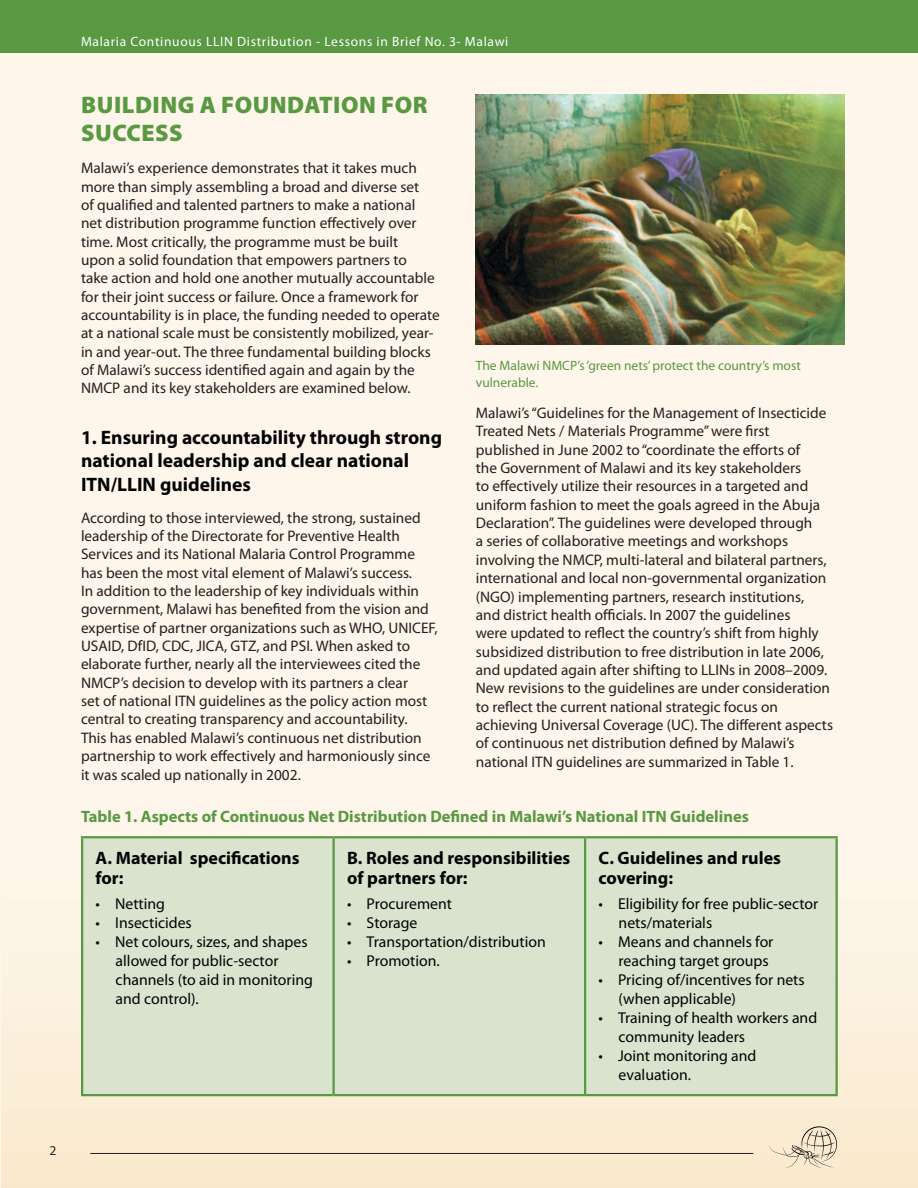
<style>
.page{position:relative;width:918px;height:1188px;background:#fff}
.page>*{position:absolute;margin:0;border:0;box-sizing:border-box;transform-origin:0 0}
.t1{font:900 24px "Myriad Pro";letter-spacing:.02em;color:#589942}
.t2{font:700 19.5px/23.4px "Myriad Pro";color:#020304}
.t3{font:700 18px/19.5px "Myriad Pro";color:#020304}
.t4{font:700 16.5px "Myriad Pro";color:#589942}
.t5{font:15.75px/18.9px "Myriad Pro";color:#020304}
.t6{font:15.3px/18.3px "Myriad Pro";color:#231f20}
.t7{font:13.5px/16.2px "Myriad Pro";color:#589942}
.t8{font:13.5px "Myriad Pro";letter-spacing:.05em;color:#fff}
.t9{font:13.5px "Myriad Pro";color:#231f20}
</style>
<div class="page">
<div style="left:1px;top:21px;width:917px;height:1167px;background:#fef6ea"></div>
<div style="left:2px;top:833px;width:916px;height:355px;background:linear-gradient(to bottom,#fef8ee,#f9eace)"></div>
<div style="left:0;top:0;width:918px;height:52px;background:#589942"></div>
<svg style="left:769px;top:1126px;width:68px;height:43px"></svg>
<hr style="left:90px;top:1153px;width:663px;height:1px;background:#231f20">
<img style="left:476px;top:94px;width:369px;height:251px">
<div style="left:83px;top:838px;width:753px;height:256px;background:#d9e3ce"></div>
<hr style="left:81px;top:836px;width:253px;height:2px;background:#589942">
<hr style="left:81px;top:838px;width:2px;height:256px;background:#589942">
<hr style="left:334px;top:836px;width:251px;height:2px;background:#589942">
<hr style="left:333px;top:838px;width:2px;height:256px;background:#589942">
<hr style="left:585px;top:836px;width:253px;height:2px;background:#589942">
<hr style="left:584px;top:838px;width:2px;height:256px;background:#589942">
<hr style="left:836px;top:838px;width:2px;height:256px;background:#589942">
<hr style="left:81px;top:1094px;width:253px;height:2px;background:#589942">
<hr style="left:334px;top:1094px;width:251px;height:2px;background:#589942">
<hr style="left:585px;top:1094px;width:253px;height:2px;background:#589942">
<p class="t8" style="left:81px;top:33px;width:429px">Malaria Continuous LLIN Distribution - Lessons in Brief No. 3- Malawi</p>
<h1 class="t1" style="left:81px;top:88px;width:47px">BUILDING</h1>
<h1 class="t1" style="left:200px;top:88px;width:86px">A FOUNDATION</h1>
<h1 class="t1" style="left:381px;top:88px;width:31px">FOR</h1>
<h1 class="t1" style="left:81px;top:117px;width:46px">SUCCESS</h1>
<p class="t6" style="left:81px;top:159px;width:360px">Malawi’s experience demonstrates that it takes much more than simply assembling a broad and diverse set<br>of qualified and talented partners to make a national net distribution programme function effectively over time. Most critically, the programme must be built<br>upon a solid foundation that empowers partners to<br>take action and hold one another mutually accountable for their joint success or failure. Once a framework for accountability is in place, the funding needed to operate at a national scale must be consistently mobilized, year&shy;in and year-out. The three fundamental building blocks of Malawi’s success identified again and again by the NMCP and its key stakeholders are examined below.</p>
<p class="t2" style="left:81px;top:425px;width:363px">1. Ensuring accountability through strong national leadership and clear national<br>ITN/LLIN guidelines</p>
<p class="t6" style="left:81px;top:508px;width:358px">According to those interviewed, the strong, sustained leadership of the Directorate for Preventive Health Services and its National Malaria Control Programme has been the most vital element of Malawi’s success.<br>In addition to the leadership of key individuals within government, Malawi has benefited from the vision and expertise of partner organizations such as WHO, UNICEF, USAID, DfID, CDC, JICA, GTZ, and PSI. When asked to elaborate further, nearly all the interviewees cited the NMCP’s decision to develop with its partners a clear<br>set of national ITN guidelines as the policy action most central to creating transparency and accountability.<br>This has enabled Malawi’s continuous net distribution partnership to work effectively and harmoniously since it was scaled up nationally in 2002.</p>
<p class="t7" style="left:476px;top:358px;width:326px">The Malawi NMCP’s ‘green nets’ protect the country’s most vulnerable.</p>
<p class="t6" style="left:476px;top:403px;width:359px">Malawi’s “Guidelines for the Management of Insecticide Treated Nets / Materials Programme” were first published in June 2002 to “coordinate the efforts of<br>the Government of Malawi and its key stakeholders<br>to effectively utilize their resources in a targeted and uniform fashion to meet the goals agreed in the Abuja Declaration”. The guidelines were developed through<br>a series of collaborative meetings and workshops involving the NMCP, multi-lateral and bilateral partners, international and local non-governmental organization (NGO) implementing partners, research institutions,<br>and district health officials. In 2007 the guidelines<br>were updated to reflect the country’s shift from highly subsidized distribution to free distribution in late 2006, and updated again after shifting to LLINs in 2008–2009.<br>New revisions to the guidelines are under consideration to reflect the current national strategic focus on achieving Universal Coverage (UC). The different aspects of continuous net distribution defined by Malawi’s national ITN guidelines are summarized in Table 1.</p>
<p class="t4" style="left:81px;top:805px;width:669px">Table 1. Aspects of Continuous Net Distribution Defined in Malawi’s National ITN Guidelines</p>
<p class="t3" style="left:96px;top:848px;width:205px">A. Material specifications for:</p>
<p class="t5" style="left:96px;top:894px;width:71px">• Netting</p>
<p class="t5" style="left:96px;top:913px;width:98px">• Insecticides</p>
<p class="t5" style="left:116px;top:932px;width:199px;text-indent:-20px">• Net colours, sizes, and shapes allowed for public-sector channels (to aid in monitoring and control).</p>
<p class="t3" style="left:347px;top:848px;width:225px">B. Roles and responsibilities of partners for:</p>
<p class="t5" style="left:347px;top:894px;width:106px">• Procurement</p>
<p class="t5" style="left:347px;top:913px;width:72px">• Storage</p>
<p class="t5" style="left:347px;top:932px;width:200px">• Transportation/distribution</p>
<p class="t5" style="left:347px;top:951px;width:94px">• Promotion.</p>
<p class="t3" style="left:599px;top:848px;width:184px">C. Guidelines and rules covering:</p>
<p class="t5" style="left:619px;top:894px;width:201px;text-indent:-20px">• Eligibility for free public-sector nets/materials</p>
<p class="t5" style="left:599px;top:932px;width:176px;text-align:right">• Means and channels for reaching target groups</p>
<p class="t5" style="left:619px;top:970px;width:188px;text-indent:-20px">• Pricing of/incentives for nets (when applicable)</p>
<p class="t5" style="left:619px;top:1008px;width:200px;text-indent:-20px">• Training of health workers and community leaders</p>
<p class="t5" style="left:619px;top:1046px;width:139px;text-indent:-20px">• Joint monitoring and evaluation.</p>
<p class="t9" style="left:50px;top:1142px;width:8px">2</p>
</div>
